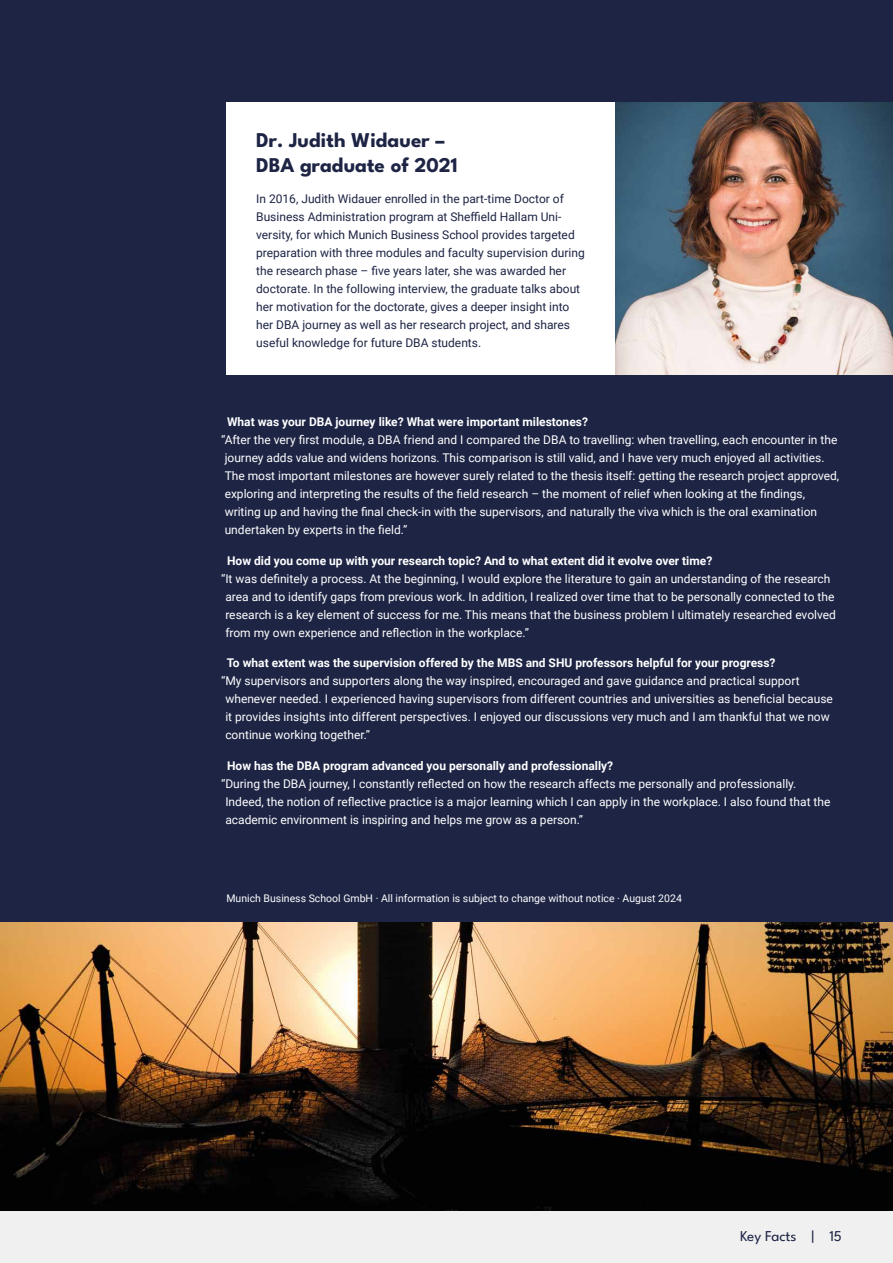
<style>
.page{position:relative;width:893px;height:1263px;background:#fff}
.page>*{position:absolute;margin:0;border:0;box-sizing:border-box;transform-origin:0 0}
.t1{font:700 21px/25.5px "League Spartan";color:#1d2444}
.t2{font:15px "League Spartan";color:#1d2444}
.t3{font:12px/18px "Roboto";color:#fff}
.t4{font:12px/18px "Roboto";color:#1d2444}
.t5{font:700 12px "Roboto";color:#fff}
.t6{font:10.5px "Roboto";color:#fff}
</style>
<div class="page">
<div style="left:0;top:0;width:893px;height:1212px;background:#1d2444"></div>
<img style="left:0;top:923px;width:893px;height:289px">
<div style="left:226px;top:102px;width:439px;height:272px;background:#fff"></div>
<img style="left:615px;top:102px;width:278px;height:272px">
<div style="left:0;top:1212px;width:893px;height:51px;background:#f0f0f1"></div>
<h1 class="t1" style="left:256px;top:125px;width:203px">Dr. Judith Widauer –<br>DBA graduate of 2021</h1>
<p class="t4" style="left:256px;top:189px;width:330px">In 2016, Judith Widauer enrolled in the part-time Doctor of Business Administration program at Sheffield Hallam Uni&shy;versity, for which Munich Business School provides targeted preparation with three modules and faculty supervision during the research phase – five years later, she was awarded her doctorate. In the following interview, the graduate talks about her motivation for the doctorate, gives a deeper insight into her DBA journey as well as her research project, and shares useful knowledge for future DBA students.</p>
<p class="t5" style="left:227px;top:413px;width:362px">What was your DBA journey like? What were important milestones?</p>
<p class="t3" style="left:221px;top:430px;width:620px">“After the very first module, a DBA friend and I compared the DBA to travelling: when travelling, each encounter in the journey adds value and widens horizons. This comparison is still valid, and I have very much enjoyed all activities.<br>The most important milestones are however surely related to the thesis itself: getting the research project approved, exploring and interpreting the results of the field research – the moment of relief when looking at the findings, writing up and having the final check-in with the supervisors, and naturally the viva which is the oral examination undertaken by experts in the field.”</p>
<p class="t5" style="left:227px;top:552px;width:487px">How did you come up with your research topic? And to what extent did it evolve over time?</p>
<p class="t3" style="left:225px;top:569px;width:612px;text-indent:-4px">“It was definitely a process. At the beginning, I would explore the literature to gain an understanding of the research area and to identify gaps from previous work. In addition, I realized over time that to be personally connected to the research is a key element of success for me. This means that the business problem I ultimately researched evolved from my own experience and reflection in the workplace.”</p>
<p class="t5" style="left:227px;top:655px;width:550px">To what extent was the supervision offered by the MBS and SHU professors helpful for your progress?</p>
<p class="t3" style="left:225px;top:671px;width:609px;text-indent:-4px">“My supervisors and supporters along the way inspired, encouraged and gave guidance and practical support whenever needed. I experienced having supervisors from different countries and universities as beneficial because it provides insights into different perspectives. I enjoyed our discussions very much and I am thankful that we now continue working together.”</p>
<p class="t5" style="left:227px;top:757px;width:388px">How has the DBA program advanced you personally and professionally?</p>
<p class="t3" style="left:225px;top:774px;width:607px;text-indent:-4px">“During the DBA journey, I constantly reflected on how the research affects me personally and professionally.<br>Indeed, the notion of reflective practice is a major learning which I can apply in the workplace. I also found that the academic environment is inspiring and helps me grow as a person.”</p>
<p class="t6" style="left:226px;top:890px;width:457px">Munich Business School GmbH · All information is subject to change without notice · August 2024</p>
<p class="t2" style="left:740px;top:1224px;width:103px">Key Facts | 15</p>
</div>
